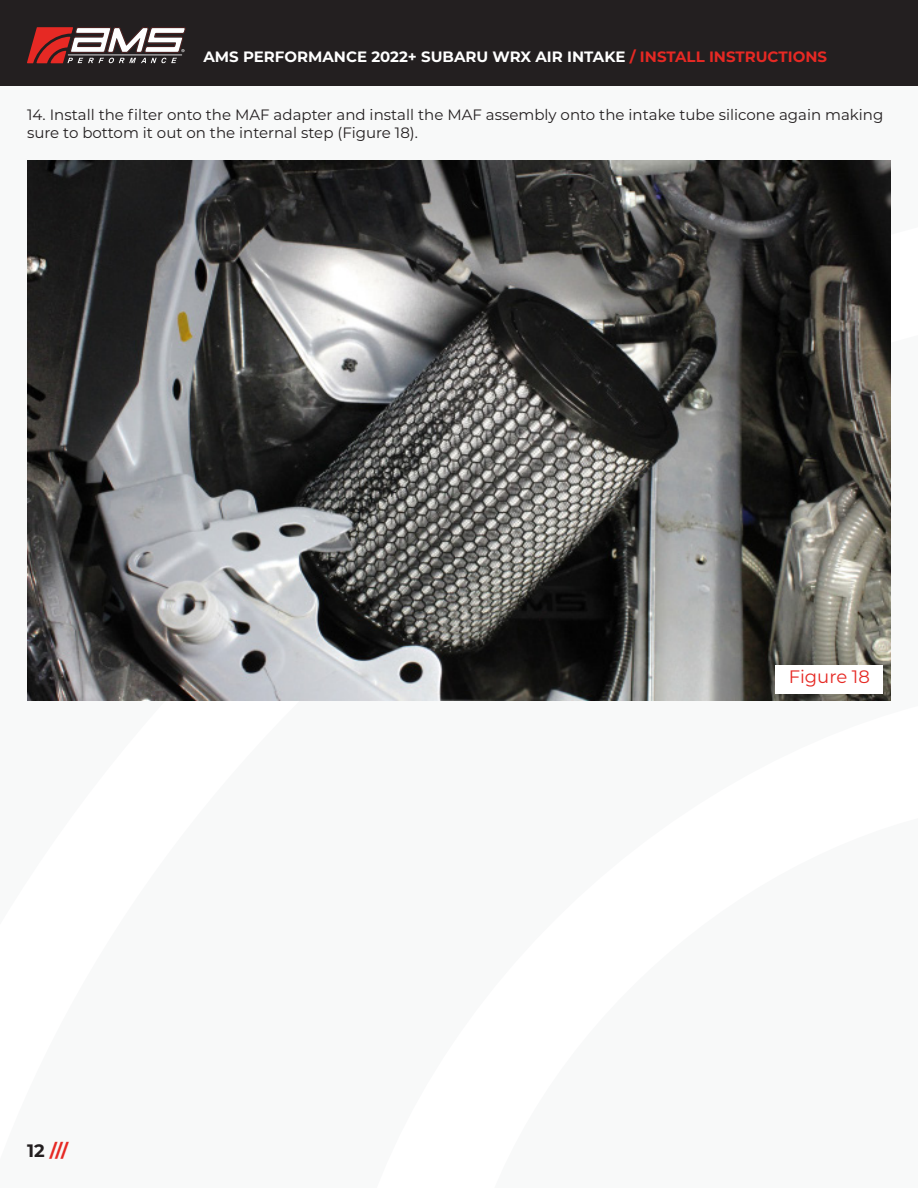
<style>
.page{position:relative;width:918px;height:1188px;background:#fff}
.page>*{position:absolute;margin:0;border:0;box-sizing:border-box;transform-origin:0 0}
.t1{font:18px "Montserrat";color:#e62924}
.t2{font:700 18px "Montserrat";color:#e62924}
.t3{font:15px/18px "Montserrat";color:#231f20}
.t4{font:700 15px "Montserrat";color:#fff}
.s1{color:#e62924}
.s2{color:#231f20}
</style>
<div class="page">
<div style="left:0;top:0;width:918px;height:85px;background:#231f20"></div>
<svg style="left:27px;top:27px;width:159px;height:36px"></svg>
<img style="left:27px;top:160px;width:864px;height:540px">
<div style="left:775px;top:666px;width:108px;height:28px;background:#fff"></div>
<p class="t4" style="left:203px;top:46px;width:625px">AMS PERFORMANCE 2022+ SUBARU WRX AIR INTAKE <span class="s1">/ INSTALL INSTRUCTIONS</span></p>
<p class="t3" style="left:27px;top:105px;width:858px">14. Install the filter onto the MAF adapter and install the MAF assembly onto the intake tube silicone again making sure to bottom it out on the internal step (Figure 18).</p>
<p class="t2" style="left:27px;top:1137px;width:43px"><span class="s2">12</span> ///</p>
<p class="t1" style="left:789px;top:664px;width:83px">Figure 18</p>
</div>
